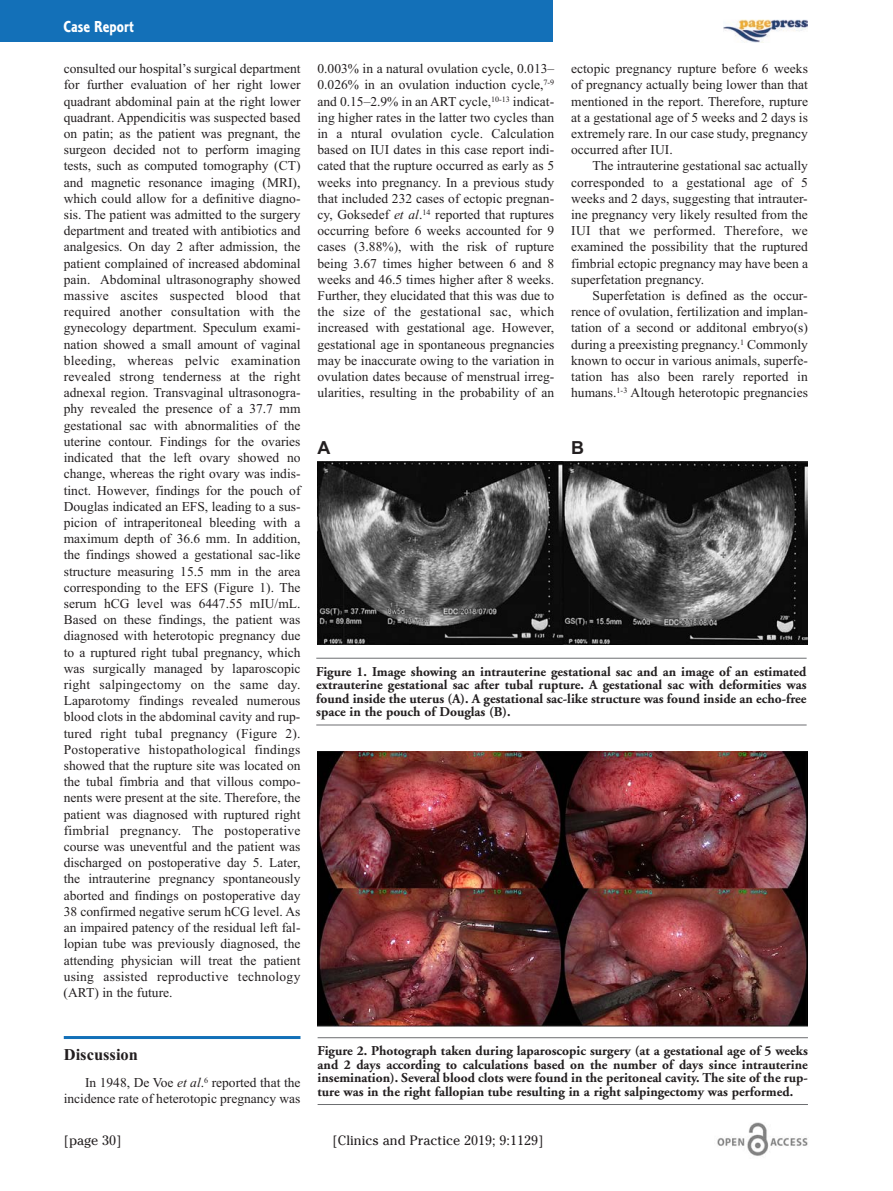
<style>
.page{position:relative;width:893px;height:1191px;background:#fff}
.page>*{position:absolute;margin:0;border:0;box-sizing:border-box;transform-origin:0 0}
.t1{font:700 18px "Arial";color:#231f20}
.t2{font:700 16.5px "Times New Roman";color:#231f20}
.t3{font:16.5px "Corinthian Bold Condensed Plain";color:#fff}
.t4{font:13.5px/16.2px "Times New Roman";color:#231f20;text-align:justify}
.t5{font:700 13.5px/13.5px "Adobe Garamond";color:#231f20;text-align:justify}
.t6{font:13.5px "Cheltenham";color:#231f20}
.s1{font-style:italic}
</style>
<div class="page">
<hr style="left:64px;top:1036px;width:236px;height:3px;background:#1370b8">
<div style="left:0;top:0;width:553px;height:42px;background:#1370b8"></div>
<img style="left:717px;top:1123px;width:91px;height:33px">
<img style="left:723px;top:19px;width:84px;height:24px">
<hr style="left:316px;top:658px;width:491px;height:1px;background:#6c6d70">
<hr style="left:316px;top:724px;width:491px;height:1px;background:#6c6d70">
<img style="left:318px;top:461px;width:490px;height:183px">
<img style="left:318px;top:751px;width:490px;height:275px">
<hr style="left:318px;top:1037px;width:490px;height:1px;background:#6c6d70">
<hr style="left:318px;top:1104px;width:490px;height:1px;background:#6c6d70">
<p class="t3" style="left:63px;top:21px;width:72px">Case Report</p>
<p class="t4" style="left:64px;top:60px;width:238px">consulted our hospital’s surgical department for further evaluation of her right lower quadrant abdominal pain at the right lower quadrant. Appendicitis was suspected based on patin; as the patient was pregnant, the surgeon decided not to perform imaging tests, such as computed tomography (CT) and magnetic resonance imaging (MRI), which could allow for a definitive diagno&shy;sis. The patient was admitted to the surgery department and treated with antibiotics and analgesics. On day 2 after admission, the patient complained of increased abdominal pain. Abdominal ultrasonography showed massive ascites suspected blood that required another consultation with the gynecology department. Speculum exami&shy;nation showed a small amount of vaginal bleeding, whereas pelvic examination revealed strong tenderness at the right adnexal region. Transvaginal ultrasonogra&shy;phy revealed the presence of a 37.7 mm gestational sac with abnormalities of the uterine contour. Findings for the ovaries indicated that the left ovary showed no change, whereas the right ovary was indis&shy;tinct. However, findings for the pouch of Douglas indicated an EFS, leading to a sus&shy;picion of intraperitoneal bleeding with a maximum depth of 36.6 mm. In addition, the findings showed a gestational sac-like structure measuring 15.5 mm in the area corresponding to the EFS (Figure 1). The serum hCG level was 6447.55 mIU/mL.<br>Based on these findings, the patient was diagnosed with heterotopic pregnancy due to a ruptured right tubal pregnancy, which was surgically managed by laparoscopic right salpingectomy on the same day.<br>Laparotomy findings revealed numerous blood clots in the abdominal cavity and rup&shy;tured right tubal pregnancy (Figure 2).<br>Postoperative histopathological findings showed that the rupture site was located on the tubal fimbria and that villous compo&shy;nents were present at the site. Therefore, the patient was diagnosed with ruptured right fimbrial pregnancy. The postoperative course was uneventful and the patient was discharged on postoperative day 5. Later, the intrauterine pregnancy spontaneously aborted and findings on postoperative day 38 confirmed negative serum hCG level. As an impaired patency of the residual left fal&shy;lopian tube was previously diagnosed, the attending physician will treat the patient using assisted reproductive technology (ART) in the future.</p>
<p class="t4" style="left:317px;top:60px;width:238px">0.003% in a natural ovulation cycle, 0.013– 0.026% in an ovulation induction cycle,<sup>7-9 </sup>and 0.15–2.9% in an ART cycle,<sup>10-13</sup> indicat&shy;ing higher rates in the latter two cycles than in a ntural ovulation cycle. Calculation based on IUI dates in this case report indi&shy;cated that the rupture occurred as early as 5 weeks into pregnancy. In a previous study that included 232 cases of ectopic pregnan&shy;cy, Goksedef <span class="s1">et al</span>.<sup>14</sup> reported that ruptures occurring before 6 weeks accounted for 9 cases (3.88%), with the risk of rupture being 3.67 times higher between 6 and 8 weeks and 46.5 times higher after 8 weeks.<br>Further, they elucidated that this was due to the size of the gestational sac, which increased with gestational age. However, gestational age in spontaneous pregnancies may be inaccurate owing to the variation in ovulation dates because of menstrual irreg&shy;ularities, resulting in the probability of an</p>
<p class="t4" style="left:571px;top:60px;width:238px">ectopic pregnancy rupture before 6 weeks of pregnancy actually being lower than that mentioned in the report. Therefore, rupture at a gestational age of 5 weeks and 2 days is extremely rare. In our case study, pregnancy occurred after IUI.</p>
<p class="t4" style="left:571px;top:158px;width:238px;text-indent:21px">The intrauterine gestational sac actually corresponded to a gestational age of 5 weeks and 2 days, suggesting that intrauter&shy;ine pregnancy very likely resulted from the IUI that we performed. Therefore, we examined the possibility that the ruptured fimbrial ectopic pregnancy may have been a superfetation pregnancy.</p>
<p class="t4" style="left:571px;top:287px;width:238px;text-indent:21px">Superfetation is defined as the occur&shy;rence of ovulation, fertilization and implan&shy;tation of a second or additonal embryo(s) during a preexisting pregnancy.<sup>1</sup> Commonly known to occur in various animals, superfe&shy;tation has also been rarely reported in humans.<sup>1-3</sup> Altough heterotopic pregnancies</p>
<h1 class="t1" style="left:318px;top:437px;width:14px">A</h1>
<h1 class="t1" style="left:571px;top:437px;width:14px">B</h1>
<p class="t5" style="left:316px;top:665px;width:492px">Figure 1. Image showing an intrauterine gestational sac and an image of an estimated extrauterine gestational sac after tubal rupture. A gestational sac with deformities was found inside the uterus (A). A gestational sac-like structure was found inside an echo-free space in the pouch of Douglas (B).</p>
<p class="t2" style="left:64px;top:1045px;width:76px">Discussion</p>
<p class="t4" style="left:64px;top:1074px;width:238px;text-align:right">In 1948, De Voe <span class="s1">et al</span>.<sup>6</sup> reported that the incidence rate of heterotopic pregnancy was</p>
<p class="t5" style="left:318px;top:1045px;width:492px">Figure 2. Photograph taken during laparoscopic surgery (at a gestational age of 5 weeks and 2 days according to calculations based on the number of days since intrauterine insemination). Several blood clots were found in the peritoneal cavity. The site of the rup&shy;ture was in the right fallopian tube resulting in a right salpingectomy was performed.</p>
<p class="t6" style="left:64px;top:1132px;width:59px">[page 30]</p>
<p class="t6" style="left:332px;top:1132px;width:213px">[Clinics and Practice 2019; 9:1129]</p>
</div>
